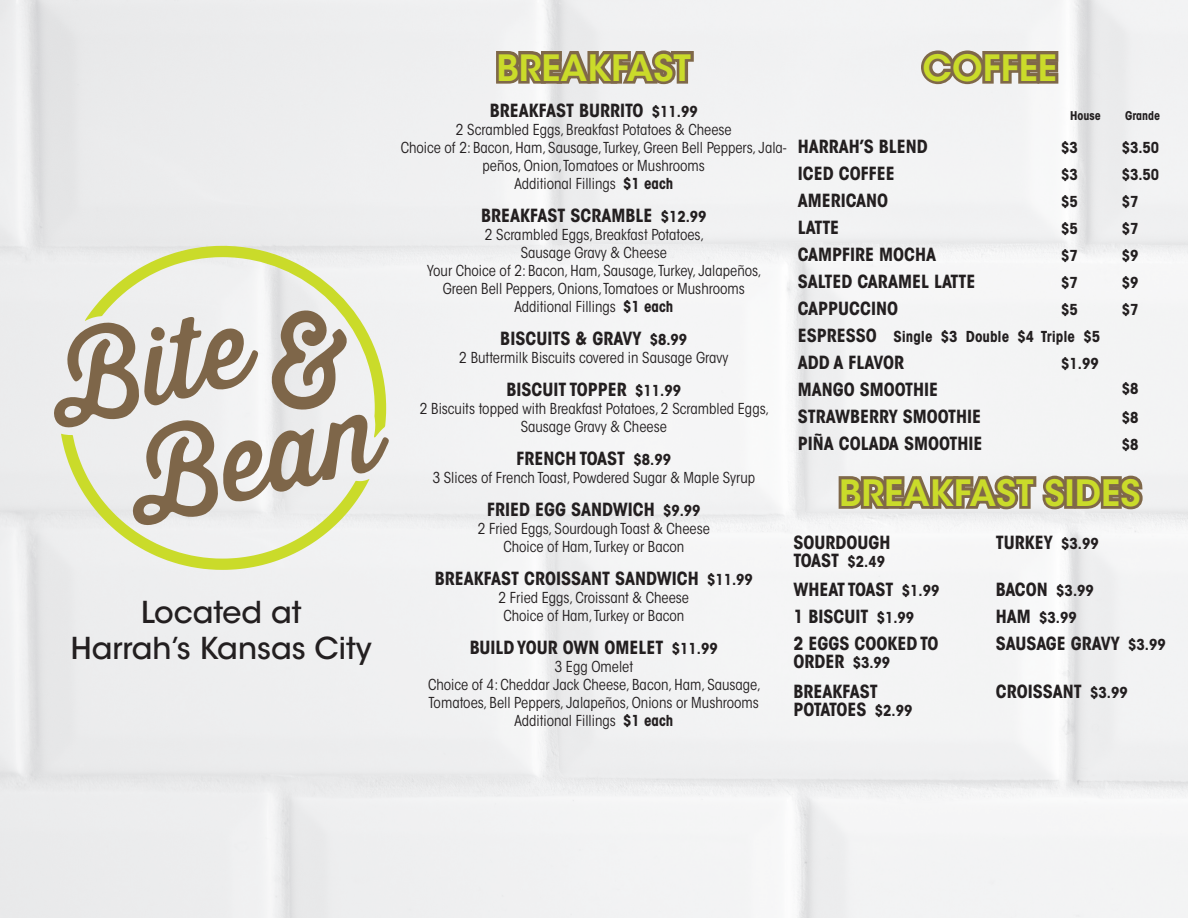
<style>
.page{position:relative;width:1188px;height:918px;background:#fff}
.page>*{position:absolute;margin:0;border:0;box-sizing:border-box;transform-origin:0 0}
.t1{font:600 36px "ITC Avant Garde Std";color:#cadb2a}
.t2{font:500 30px "ITC Avant Garde Std";color:#231f20}
.t3{font:700 condensed 18px "ITC Avant Garde Std";color:#231f20}
.t4{font:700 condensed 18px "ITC Avant Garde Std";letter-spacing:-.03em;color:#231f20}
.t5{font:condensed 15px/18px "ITC Avant Garde Std";color:#231f20;text-align:center}
.t6{font:700 condensed 15px "ITC Avant Garde Std";color:#231f20}
.t7{font:700 condensed 12px "ITC Avant Garde Std";color:#231f20}
.s1{font-size:15px}
.s2{font-weight:700}
.s3{font-size:18px}
</style>
<div class="page">
<svg style="left:85px;top:246px;width:301px;height:63px;fill:#eeeeef"></svg>
<svg style="left:54px;top:309px;width:335px;height:261px"></svg>
<svg style="left:918px;top:47px;width:143px;height:40px"></svg>
<svg style="left:836px;top:468px;width:310px;height:44px"></svg>
<svg style="left:493px;top:42px;width:204px;height:45px"></svg>
<p class="t2" style="left:141px;top:593px;width:162px">Located at</p>
<p class="t2" style="left:71px;top:629px;width:303px">Harrah’s Kansas City</p>
<p class="t1" style="left:497px;top:45px;width:196px">BREAKFAST</p>
<p class="t3" style="left:490px;top:99px;width:209px">BREAKFAST BURRITO <span class="s1">$11.99</span></p>
<p class="t5" style="left:456px;top:120px;width:277px">2 Scrambled Eggs, Breakfast Potatoes &amp; Cheese</p>
<p class="t5" style="left:401px;top:138px;width:388px">Choice of 2: Bacon, Ham, Sausage, Turkey, Green Bell Peppers, Jala&shy;peños, Onion, Tomatoes or Mushrooms</p>
<p class="t5" style="left:514px;top:174px;width:160px">Additional Fillings <span class="s2">$1 each</span></p>
<p class="t3" style="left:481px;top:204px;width:227px">BREAKFAST SCRAMBLE <span class="s1">$12.99</span></p>
<p class="t5" style="left:485px;top:225px;width:221px">2 Scrambled Eggs, Breakfast Potatoes,</p>
<p class="t5" style="left:521px;top:243px;width:148px">Sausage Gravy &amp; Cheese</p>
<p class="t5" style="left:427px;top:261px;width:336px">Your Choice of 2: Bacon, Ham, Sausage, Turkey, Jalapeños,</p>
<p class="t5" style="left:443px;top:279px;width:304px">Green Bell Peppers, Onions, Tomatoes or Mushrooms</p>
<p class="t5" style="left:514px;top:297px;width:160px">Additional Fillings <span class="s2">$1 each</span></p>
<p class="t3" style="left:500px;top:327px;width:188px">BISCUITS &amp; GRAVY <span class="s1">$8.99</span></p>
<p class="t5" style="left:459px;top:348px;width:271px">2 Buttermilk Biscuits covered in Sausage Gravy</p>
<p class="t3" style="left:507px;top:378px;width:176px">BISCUIT TOPPER <span class="s1">$11.99</span></p>
<p class="t5" style="left:420px;top:399px;width:351px">2 Biscuits topped with Breakfast Potatoes, 2 Scrambled Eggs,</p>
<p class="t5" style="left:521px;top:417px;width:148px">Sausage Gravy &amp; Cheese</p>
<p class="t3" style="left:517px;top:447px;width:156px">FRENCH TOAST <span class="s1">$8.99</span></p>
<p class="t5" style="left:432px;top:468px;width:324px">3 Slices of French Toast, Powdered Sugar &amp; Maple Syrup</p>
<p class="t3" style="left:487px;top:498px;width:215px">FRIED EGG SANDWICH <span class="s1">$9.99</span></p>
<p class="t5" style="left:478px;top:519px;width:234px">2 Fried Eggs, Sourdough Toast &amp; Cheese</p>
<p class="t5" style="left:503px;top:537px;width:182px">Choice of Ham, Turkey or Bacon</p>
<p class="t3" style="left:435px;top:567px;width:320px">BREAKFAST CROISSANT SANDWICH <span class="s1">$11.99</span></p>
<p class="t5" style="left:499px;top:588px;width:192px">2 Fried Eggs, Croissant &amp; Cheese</p>
<p class="t5" style="left:503px;top:606px;width:182px">Choice of Ham, Turkey or Bacon</p>
<p class="t3" style="left:470px;top:636px;width:250px">BUILD YOUR OWN OMELET <span class="s1">$11.99</span></p>
<p class="t5" style="left:554px;top:657px;width:80px">3 Egg Omelet</p>
<p class="t5" style="left:428px;top:675px;width:335px">Choice of 4: Cheddar Jack Cheese, Bacon, Ham, Sausage,</p>
<p class="t5" style="left:429px;top:693px;width:332px">Tomatoes, Bell Peppers, Jalapeños, Onions or Mushrooms</p>
<p class="t5" style="left:514px;top:711px;width:160px">Additional Fillings <span class="s2">$1 each</span></p>
<p class="t1" style="left:923px;top:45px;width:136px">COFFEE</p>
<p class="t7" style="left:1070px;top:107px;width:32px">House</p>
<p class="t7" style="left:1125px;top:107px;width:37px">Grande</p>
<p class="t3" style="left:798px;top:135px;width:132px">HARRAH’S BLEND</p>
<p class="t6" style="left:1061px;top:138px;width:18px">$3</p>
<p class="t6" style="left:1122px;top:138px;width:39px">$3.50</p>
<p class="t3" style="left:798px;top:162px;width:98px">ICED COFFEE</p>
<p class="t6" style="left:1061px;top:165px;width:18px">$3</p>
<p class="t6" style="left:1122px;top:165px;width:39px">$3.50</p>
<p class="t3" style="left:798px;top:189px;width:92px">AMERICANO</p>
<p class="t6" style="left:1061px;top:192px;width:18px">$5</p>
<p class="t6" style="left:1122px;top:192px;width:18px">$7</p>
<p class="t3" style="left:798px;top:216px;width:43px">LATTE</p>
<p class="t6" style="left:1061px;top:219px;width:18px">$5</p>
<p class="t6" style="left:1122px;top:219px;width:18px">$7</p>
<p class="t3" style="left:798px;top:243px;width:140px">CAMPFIRE MOCHA</p>
<p class="t6" style="left:1061px;top:246px;width:18px">$7</p>
<p class="t6" style="left:1122px;top:246px;width:18px">$9</p>
<p class="t3" style="left:798px;top:270px;width:179px">SALTED CARAMEL LATTE</p>
<p class="t6" style="left:1061px;top:273px;width:18px">$7</p>
<p class="t6" style="left:1122px;top:273px;width:18px">$9</p>
<p class="t3" style="left:798px;top:297px;width:102px">CAPPUCCINO</p>
<p class="t6" style="left:1061px;top:300px;width:18px">$5</p>
<p class="t6" style="left:1122px;top:300px;width:18px">$7</p>
<p class="t6" style="left:798px;top:327px;width:304px"><span class="s3">ESPRESSO</span> Single $3 Double $4 Triple $5</p>
<p class="t3" style="left:798px;top:351px;width:108px">ADD A FLAVOR</p>
<p class="t6" style="left:1061px;top:354px;width:39px">$1.99</p>
<p class="t3" style="left:798px;top:378px;width:142px">MANGO SMOOTHIE</p>
<p class="t6" style="left:1122px;top:379px;width:18px">$8</p>
<p class="t3" style="left:798px;top:405px;width:185px">STRAWBERRY SMOOTHIE</p>
<p class="t6" style="left:1122px;top:408px;width:18px">$8</p>
<p class="t3" style="left:798px;top:432px;width:186px">PIÑA COLADA SMOOTHIE</p>
<p class="t6" style="left:1122px;top:435px;width:18px">$8</p>
<p class="t1" style="left:839px;top:470px;width:303px">BREAKFAST SIDES</p>
<p class="t3" style="left:793px;top:531px;width:99px">SOURDOUGH</p>
<p class="t3" style="left:793px;top:549px;width:93px">TOAST <span class="s1">$2.49</span></p>
<p class="t3" style="left:996px;top:531px;width:104px">TURKEY <span class="s1">$3.99</span></p>
<p class="t3" style="left:793px;top:578px;width:148px">WHEAT TOAST <span class="s1">$1.99</span></p>
<p class="t3" style="left:996px;top:578px;width:99px">BACON <span class="s1">$3.99</span></p>
<p class="t3" style="left:793px;top:605px;width:122px">1 BISCUIT <span class="s1">$1.99</span></p>
<p class="t6" style="left:996px;top:608px;width:82px"><span class="s3">HAM</span> $3.99</p>
<p class="t3" style="left:793px;top:632px;width:147px">2 EGGS COOKED TO</p>
<p class="t3" style="left:793px;top:650px;width:98px">ORDER <span class="s1">$3.99</span></p>
<p class="t3" style="left:996px;top:632px;width:171px">SAUSAGE GRAVY <span class="s1">$3.99</span></p>
<p class="t3" style="left:793px;top:680px;width:86px">BREAKFAST</p>
<p class="t4" style="left:793px;top:698px;width:121px">POTATOES <span class="s1">$2.99</span></p>
<p class="t3" style="left:996px;top:680px;width:133px">CROISSANT <span class="s1">$3.99</span></p>
</div>
